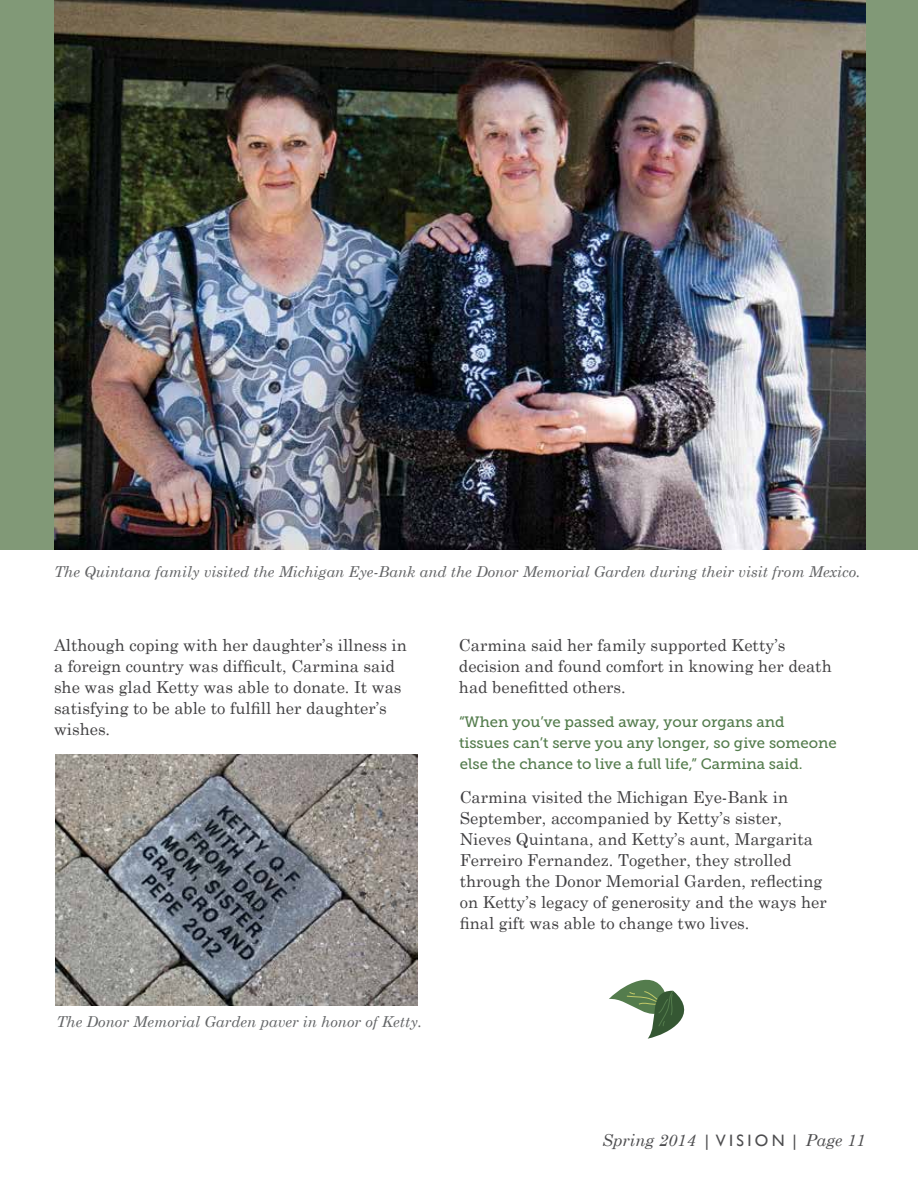
<style>
.page{position:relative;width:918px;height:1188px;background:#fff}
.page>*{position:absolute;margin:0;border:0;box-sizing:border-box;transform-origin:0 0}
.t1{font:16.5px/21px "Century Schoolbook";color:#414042}
.t2{font:italic 16.5px "Century Schoolbook";color:#4d4d4f}
.t3{font:15px/21px "Museo Slab 500";color:#547c4d}
.t4{font:italic 15px "Century Schoolbook";color:#626365}
.t5{font:italic 15px "Century Schoolbook";color:#636567}
.s1{font-family:"Gill Sans";font-style:normal}
</style>
<div class="page">
<div style="left:0;top:0;width:918px;height:549px;background:#819977"></div>
<img style="left:54px;top:0;width:812px;height:549px">
<img style="left:56px;top:755px;width:361px;height:251px">
<svg style="left:609px;top:979px;width:76px;height:60px"></svg>
<p class="t4" style="left:54px;top:563px;width:808px">The Quintana family visited the Michigan Eye-Bank and the Donor Memorial Garden during their visit from Mexico.</p>
<p class="t1" style="left:54px;top:634px;width:354px">Although coping with her daughter’s illness in a foreign country was difficult, Carmina said she was glad Ketty was able to donate. It was satisfying to be able to fulfill her daughter’s wishes.</p>
<p class="t1" style="left:459px;top:634px;width:374px">Carmina said her family supported Ketty’s decision and found comfort in knowing her death had benefitted others.</p>
<p class="t3" style="left:459px;top:712px;width:379px">“When you’ve passed away, your organs and tissues can’t serve you any longer, so give someone else the chance to live a full life,” Carmina said.</p>
<p class="t1" style="left:460px;top:786px;width:369px">Carmina visited the Michigan Eye-Bank in September, accompanied by Ketty’s sister, Nieves Quintana, and Ketty’s aunt, Margarita Ferreiro Fernandez. Together, they strolled through the Donor Memorial Garden, reflecting on Ketty’s legacy of generosity and the ways her final gift was able to change two lives.</p>
<p class="t5" style="left:56px;top:1013px;width:367px">The Donor Memorial Garden paver in honor of Ketty.</p>
<p class="t2" style="left:602px;top:1130px;width:265px">Spring 2014 <span class="s1">| V I S I O N |</span> Page 11</p>
</div>
